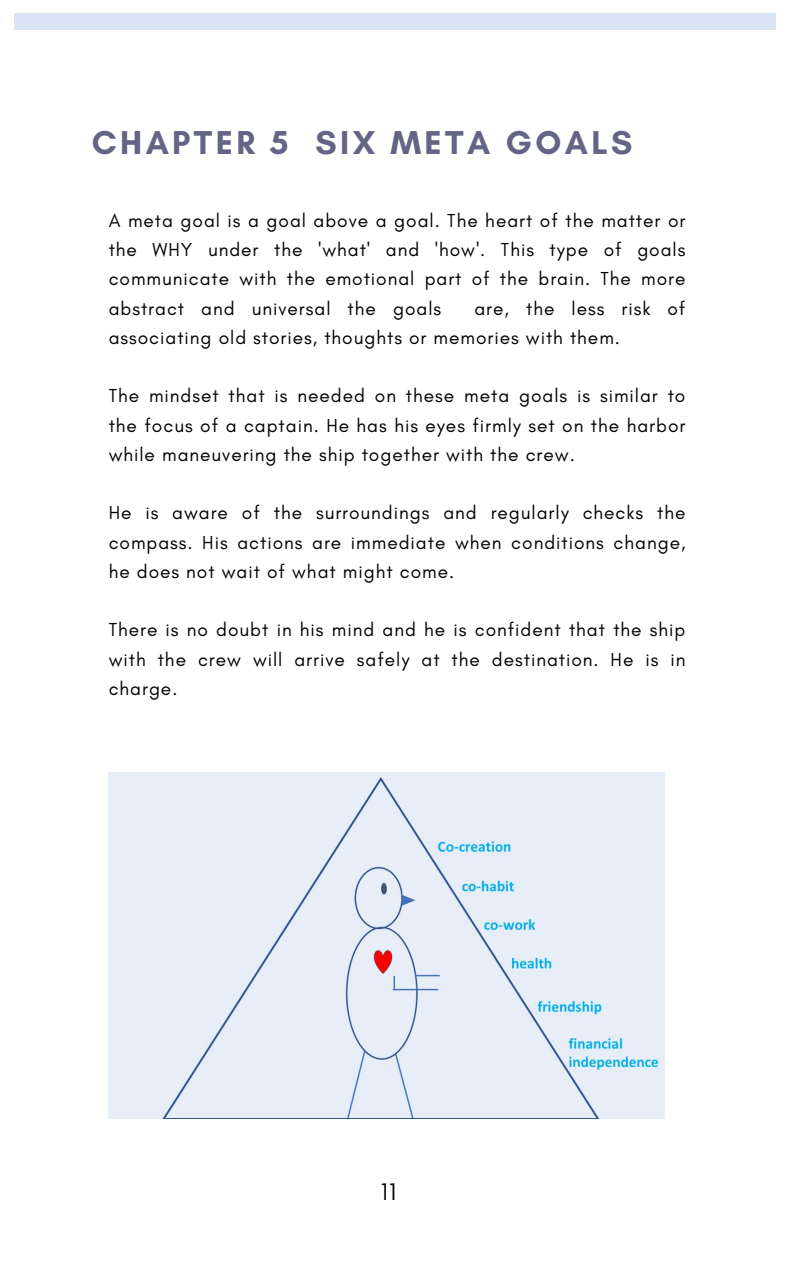
<style>
.page{position:relative;width:794px;height:1266px;background:#fff}
.page>*{position:absolute;margin:0;border:0;box-sizing:border-box;transform-origin:0 0}
.t1{font:700 33.67px "Glacial Indifference";letter-spacing:.1em;color:#646484}
.t2{font:24.38px "Glacial Indifference";color:#000}
.t3{font:19.12px/29.2px "Glacial Indifference";letter-spacing:.05em;color:#000;text-align:justify}
</style>
<div class="page">
<div style="left:15px;top:14px;width:760px;height:16px;background:#dae3f3"></div>
<div style="left:109px;top:772px;width:555px;height:346px;background:#e7eef8"></div>
<p class="t1" style="left:92px;top:122px;width:542px">CHAPTER 5 SIX META GOALS</p>
<p class="t3" style="left:109px;top:206px;width:578px">A meta goal is a goal above a goal. The heart of the matter or the WHY under the 'what' and 'how'. This type of goals communicate with the emotional part of the brain. The more abstract and universal the goals</p>
<p class="t3" style="left:109px;top:293px;width:578px;text-indent:365px">are, the less risk of associating old stories, thoughts or memories with them.</p>
<h1 class="t3" style="left:109px;top:381px;width:578px">The mindset that is needed on these meta goals is similar to the focus of a captain. He has his eyes firmly set on the harbor while maneuvering the ship together with the crew.</h1>
<p class="t3" style="left:109px;top:498px;width:578px">He is aware of the surroundings and regularly checks the compass. His actions are immediate when conditions change, he does not wait of what might come.</p>
<p class="t3" style="left:109px;top:615px;width:578px">There is no doubt in his mind and he is confident that the ship with the crew will arrive safely at the destination. He is in charge.</p>
<p class="t2" style="left:380px;top:1176px;width:17px">11</p>
</div>
